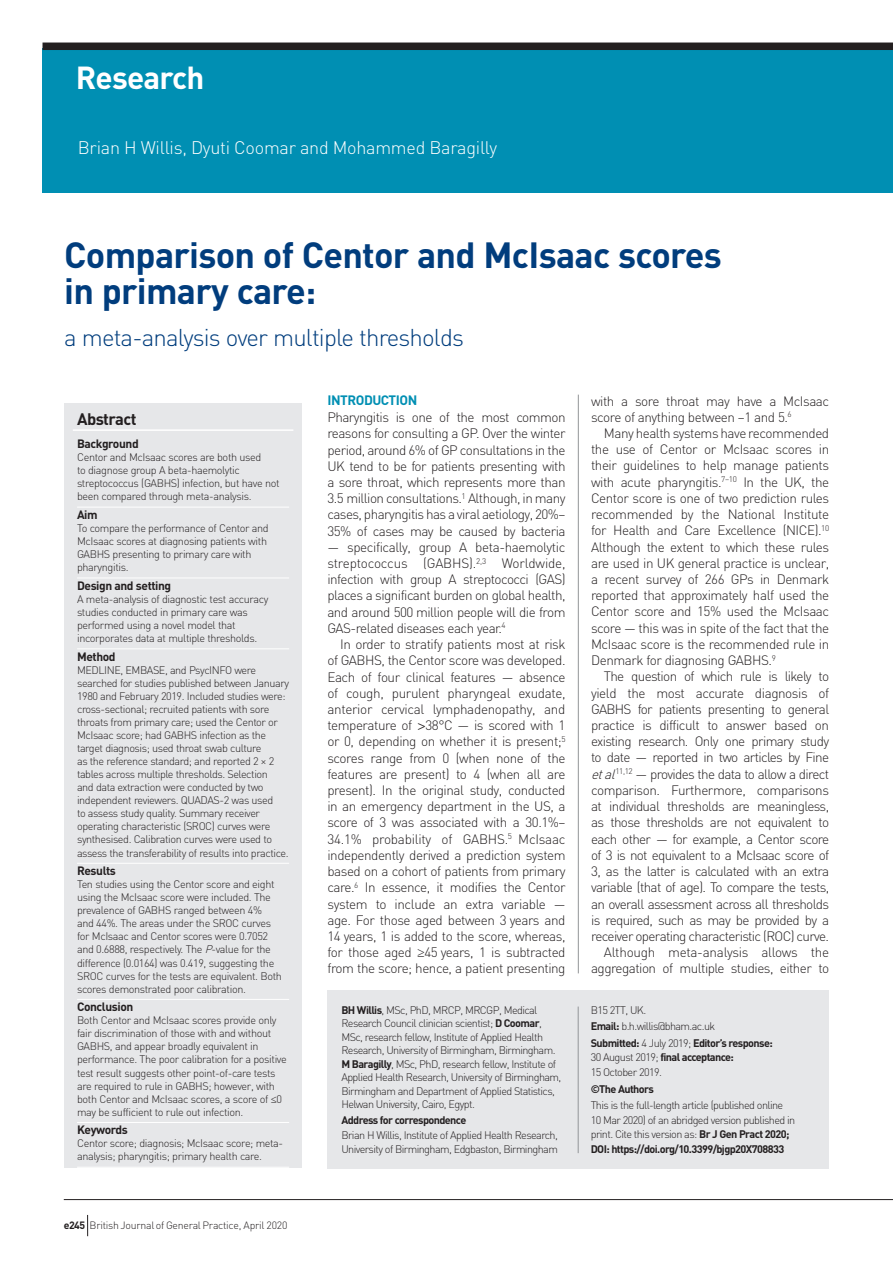
<style>
.page{position:relative;width:893px;height:1263px;background:#fff}
.page>*{position:absolute;margin:0;border:0;box-sizing:border-box;transform-origin:0 0}
.t1{font:700 36px/36px "DIN";letter-spacing:-.02em;color:#013d7d}
.t2{font:700 31.5px "DIN";letter-spacing:-.025em;color:#fff}
.t3{font:300 24px "DIN";letter-spacing:-.035em;color:#013d7d}
.t4{font:300 18px "DIN";letter-spacing:-.015em;color:#fff}
.t5{font:700 16.5px "DIN";letter-spacing:-.035em;color:#231f20}
.t6{font:300 13.5px/16.2px "DIN";letter-spacing:-.05em;color:#231f20;text-align:justify}
.t7{font:700 13.5px "DIN";letter-spacing:-.035em;color:#008fb3}
.t8{font:700 12px "DIN";letter-spacing:-.035em;color:#231f20}
.t9{font:300 10.8px/13px "DIN";letter-spacing:-.04em;color:#231f20}
.t10{font:700 10.8px "DIN";letter-spacing:-.055em;color:#231f20}
.t11{font:300 10.5px "DIN";letter-spacing:-.025em;color:#231f20}
.s1{font-style:italic}
.s2{font-family:"Helvetica"}
.s3{font-weight:700}
</style>
<div class="page">
<div style="left:43px;top:48px;width:850px;height:144px;background:#008fb3"></div>
<div style="left:43px;top:43px;width:850px;height:7px;background:#231f20"></div>
<hr style="left:578px;top:395px;width:1px;height:578px;background:#939598">
<div style="left:327px;top:990px;width:502px;height:178px;background:#e6e7e9"></div>
<hr style="left:578px;top:1006px;width:1px;height:147px;background:#939598">
<div style="left:64px;top:404px;width:238px;height:764px;background:#e6e7e9"></div>
<hr style="left:73px;top:429px;width:220px;height:2px;background:#fff">
<hr style="left:77px;top:507px;width:212px;height:1px;background:#fff">
<hr style="left:77px;top:578px;width:212px;height:1px;background:#fff">
<hr style="left:77px;top:648px;width:212px;height:1px;background:#fff">
<hr style="left:77px;top:863px;width:212px;height:1px;background:#fff">
<hr style="left:77px;top:999px;width:212px;height:1px;background:#fff">
<hr style="left:77px;top:1122px;width:212px;height:1px;background:#fff">
<hr style="left:77px;top:1167px;width:212px;height:1px;background:#fff">
<hr style="left:64px;top:1199px;width:829px;height:1px;background:#231f20">
<svg style="left:87px;top:1215px;width:1px;height:21px"></svg>
<h2 class="t2" style="left:76px;top:57px;width:130px">Research</h2>
<h3 class="t4" style="left:78px;top:137px;width:421px">Brian H Willis, Dyuti Coomar and Mohammed Baragilly</h3>
<h1 class="t1" style="left:64px;top:235px;width:659px">Comparison of Centor and McIsaac scores in primary care:</h1>
<h3 class="t3" style="left:64px;top:323px;width:401px">a meta-analysis over multiple thresholds</h3>
<p class="t5" style="left:77px;top:408px;width:61px">Abstract</p>
<p class="t8" style="left:77px;top:436px;width:63px">Background</p>
<p class="t9" style="left:77px;top:451px;width:204px">Centor and McIsaac scores are both used<br>to diagnose group A beta-haemolytic streptococcus (GABHS) infection, but have not been compared through meta-analysis.</p>
<p class="t8" style="left:77px;top:507px;width:22px">Aim</p>
<p class="t9" style="left:77px;top:521px;width:193px">To compare the performance of Centor and McIsaac scores at diagnosing patients with GABHS presenting to primary care with pharyngitis.</p>
<p class="t8" style="left:77px;top:578px;width:96px">Design and setting</p>
<p class="t9" style="left:77px;top:592px;width:193px">A meta-analysis of diagnostic test accuracy studies conducted in primary care was performed using a novel model that incorporates data at multiple thresholds.</p>
<p class="t8" style="left:77px;top:648px;width:40px">Method</p>
<p class="t9" style="left:77px;top:663px;width:214px">MEDLINE, EMBASE, and PsycINFO were searched for studies published between January 1980 and February 2019. Included studies were: cross-sectional; recruited patients with sore throats from primary care; used the Centor or McIsaac score; had GABHS infection as the target diagnosis; used throat swab culture<br>as the reference standard; and reported 2 × 2 tables across multiple thresholds. Selection<br>and data extraction were conducted by two independent reviewers. QUADAS-2 was used<br>to assess study quality. Summary receiver operating characteristic (SROC) curves were synthesised. Calibration curves were used to assess the transferability of results into practice.</p>
<p class="t8" style="left:77px;top:863px;width:40px">Results</p>
<p class="t9" style="left:77px;top:878px;width:206px">Ten studies using the Centor score and eight using the McIsaac score were included. The prevalence of GABHS ranged between 4%<br>and 44%. The areas under the SROC curves for McIsaac and Centor scores were 0.7052 and 0.6888, respectively. The <span class="s1">P</span>-value for the difference (0.0164) was 0.419, suggesting the SROC curves for the tests are equivalent. Both scores demonstrated poor calibration.</p>
<p class="t8" style="left:77px;top:999px;width:58px">Conclusion</p>
<p class="t9" style="left:77px;top:1014px;width:211px">Both Centor and McIsaac scores provide only fair discrimination of those with and without GABHS, and appear broadly equivalent in performance. The poor calibration for a positive test result suggests other point-of-care tests are required to rule in GABHS; however, with both Centor and McIsaac scores, a score of <span class="s2">≤</span>0 may be sufficient to rule out infection.</p>
<p class="t8" style="left:77px;top:1122px;width:52px">Keywords</p>
<p class="t9" style="left:77px;top:1137px;width:208px">Centor score; diagnosis; McIsaac score; meta&shy;analysis; pharyngitis; primary health care.</p>
<p class="t11" style="left:64px;top:1219px;width:225px"><span class="s3">e245</span> British Journal of General Practice, April 2020</p>
<p class="t7" style="left:327px;top:391px;width:91px">INTRODUCTION</p>
<p class="t6" style="left:327px;top:409px;width:240px">Pharyngitis is one of the most common reasons for consulting a GP. Over the winter period, around 6% of GP consultations in the UK tend to be for patients presenting with a sore throat, which represents more than 3.5 million consultations.<sup>1</sup> Although, in many cases, pharyngitis has a viral aetiology, 20%– 35% of cases may be caused by bacteria</p>
<p class="t6" style="left:327px;top:539px;width:240px">— specifically, group A beta-haemolytic streptococcus (GABHS).<sup>2,3</sup> Worldwide, infection with group A streptococci (GAS) places a significant burden on global health, and around 500 million people will die from GAS-related diseases each year.<sup>4</sup></p>
<p class="t6" style="left:327px;top:636px;width:240px;text-indent:13px">In order to stratify patients most at risk of GABHS, the Centor score was developed.<br>Each of four clinical features — absence of cough, purulent pharyngeal exudate, anterior cervical lymphadenopathy, and temperature of <span class="s2">&gt;</span>38°C — is scored with 1 or 0, depending on whether it is present;<sup>5 </sup>scores range from 0 (when none of the features are present) to 4 (when all are present). In the original study, conducted in an emergency department in the US, a score of 3 was associated with a 30.1%– 34.1% probability of GABHS.<sup>5</sup> McIsaac independently derived a prediction system based on a cohort of patients from primary care.<sup>6</sup> In essence, it modifies the Centor system to include an extra variable — age. For those aged between 3 years and 14 years, 1 is added to the score, whereas, for those aged <span class="s2">≥</span>45 years, 1 is subtracted from the score; hence, a patient presenting</p>
<p class="t9" style="left:341px;top:1003px;width:222px;line-height:13.5px"><span class="s3">BH Willis</span>, MSc, PhD, MRCP, MRCGP, Medical Research Council clinician scientist; <span class="s3">D Coomar</span>, MSc, research fellow, Institute of Applied Health Research, University of Birmingham, Birmingham.<br><span class="s3">M Baragilly</span>, MSc, PhD, research fellow, Institute of Applied Health Research, University of Birmingham, Birmingham and Department of Applied Statistics, Helwan University, Cairo, Egypt.</p>
<p class="t10" style="left:341px;top:1113px;width:126px">Address for correspondence</p>
<p class="t9" style="left:341px;top:1128px;width:218px;line-height:13.5px">Brian H Willis, Institute of Applied Health Research,<br>University of Birmingham, Edgbaston, Birmingham</p>
<p class="t6" style="left:591px;top:392px;width:240px">with a sore throat may have a McIsaac score of anything between –1 and 5.<sup>6</sup></p>
<p class="t6" style="left:591px;top:425px;width:240px;text-indent:13px">Many health systems have recommended the use of Centor or McIsaac scores in their guidelines to help manage patients with acute pharyngitis.<sup>7–10</sup> In the UK, the Centor score is one of two prediction rules recommended by the National Institute for Health and Care Excellence (NICE).<sup>10<br></sup>Although the extent to which these rules are used in UK general practice is unclear, a recent survey of 266 GPs in Denmark reported that approximately half used the Centor score and 15% used the McIsaac score — this was in spite of the fact that the McIsaac score is the recommended rule in Denmark for diagnosing GABHS.<sup>9</sup></p>
<p class="t6" style="left:591px;top:668px;width:240px;text-align:right">The question of which rule is likely to yield the most accurate diagnosis of GABHS for patients presenting to general practice is difficult to answer based on existing research. Only one primary study to date — reported in two articles by Fine <span class="s1">etal</span><sup>11,12</sup> — provides the data to allow a direct comparison. Furthermore, comparisons at individual thresholds are meaningless, as those thresholds are not equivalent to each other — for example, a Centor score of 3 is not equivalent to a McIsaac score of 3, as the latter is calculated with an extra variable (that of age). To compare the tests, an overall assessment across all thresholds is required, such as may be provided by a receiver operating characteristic (ROC) curve.<br>Although meta-analysis allows the aggregation of multiple studies, either to</p>
<p class="t9" style="left:591px;top:1001px;width:184px;line-height:16.6px">B15 2TT, UK.<br><span class="s3">Email:</span> b.h.willis@bham.ac.uk<br><span class="s3">Submitted:</span> 4 July 2019; <span class="s3">Editor’s response:</span></p>
<p class="t9" style="left:591px;top:1050px;width:145px;line-height:14.5px">30 August 2019; <span class="s3">final acceptance:<br></span>15 October 2019.</p>
<p class="t10" style="left:591px;top:1081px;width:65px">©The Authors</p>
<p class="t9" style="left:591px;top:1098px;width:206px;line-height:14.5px">This is the full-length article (published online 10 Mar 2020) of an abridged version published in print. Cite this version as: <span class="s3">Br J Gen Pract 2020; DOI: https://doi.org/10.3399/bjgp20X708833</span></p>
</div>
